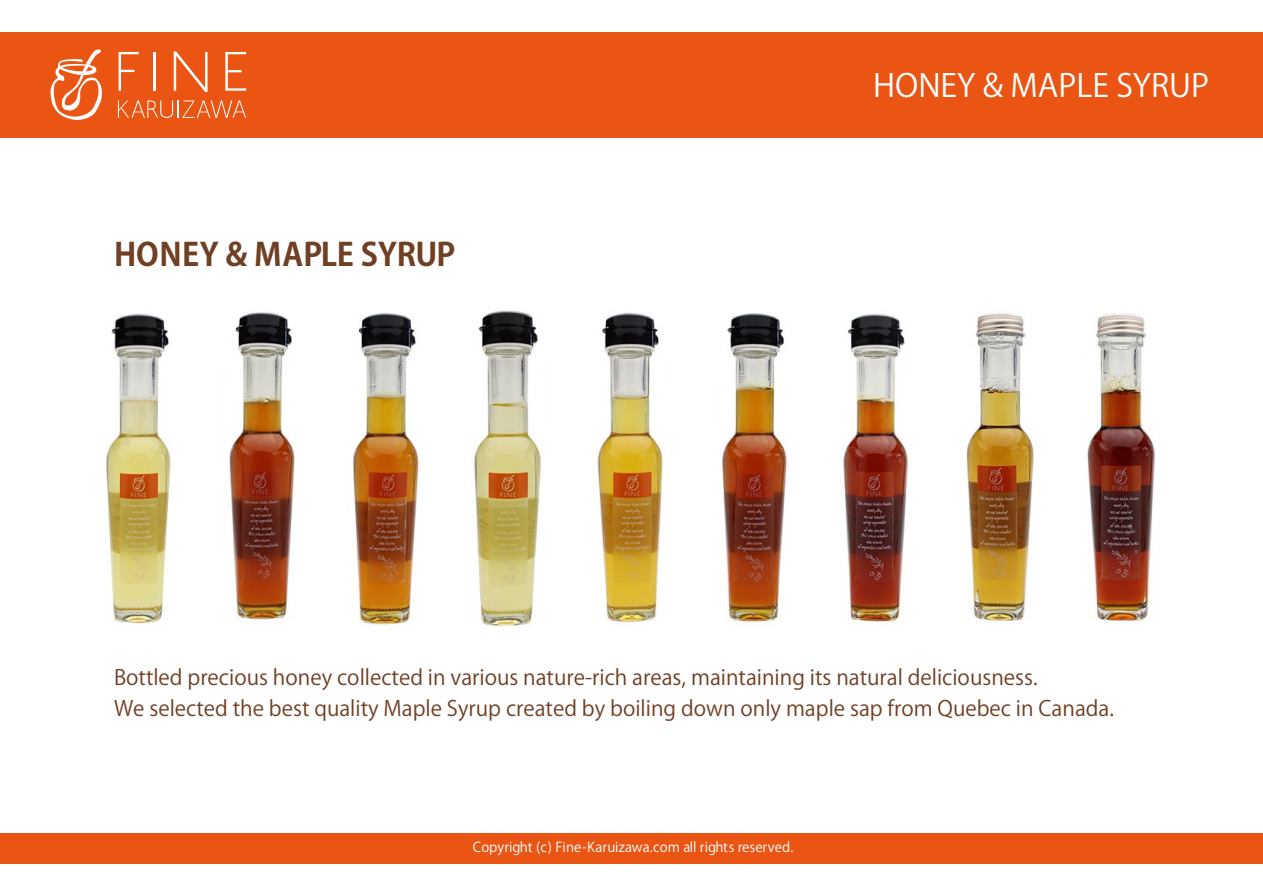
<style>
.page{position:relative;width:1263px;height:893px;background:#fff}
.page>*{position:absolute;margin:0;border:0;box-sizing:border-box;transform-origin:0 0}
.t1{font:700 31.5px "Koz Go Pro";color:#704025}
.t2{font:31.5px "Koz Go Pro";color:#fff}
.t3{font:21px/31.5px "Koz Go Pro";color:#704025}
.t4{font:13.5px "Koz Go Pro";letter-spacing:.01em;color:#fff}
</style>
<div class="page">
<div style="left:0;top:32px;width:1263px;height:105px;background:#ea5514"></div>
<svg style="left:50px;top:49px;width:52px;height:71px"></svg>
<svg style="left:119px;top:52px;width:20px;height:39px"></svg>
<hr style="left:153px;top:52px;width:3px;height:39px;background:#fff">
<svg style="left:174px;top:51px;width:34px;height:41px"></svg>
<svg style="left:225px;top:52px;width:21px;height:39px"></svg>
<svg style="left:118px;top:100px;width:128px;height:18px"></svg>
<div style="left:0;top:833px;width:1263px;height:30px;background:#ea5514"></div>
<img style="left:474px;top:310px;width:68px;height:316px">
<img style="left:722px;top:313px;width:65px;height:310px">
<img style="left:105px;top:313px;width:66px;height:311px">
<img style="left:229px;top:312px;width:66px;height:308px">
<img style="left:353px;top:313px;width:66px;height:312px">
<img style="left:597px;top:313px;width:66px;height:310px">
<img style="left:843px;top:314px;width:65px;height:308px">
<img style="left:1087px;top:313px;width:68px;height:308px">
<img style="left:966px;top:313px;width:68px;height:308px">
<p class="t1" style="left:114px;top:234px;width:343px">HONEY &amp; MAPLE SYRUP</p>
<p class="t2" style="left:873px;top:65px;width:337px">HONEY &amp; MAPLE SYRUP</p>
<p class="t3" style="left:114px;top:662px;width:1001px">Bottled precious honey collected in various nature-rich areas, maintaining its natural deliciousness.<br>We selected the best quality Maple Syrup created by boiling down only maple sap from Quebec in Canada.</p>
<p class="t4" style="left:473px;top:839px;width:322px">Copyright (c) Fine-Karuizawa.com all rights reserved.</p>
</div>
